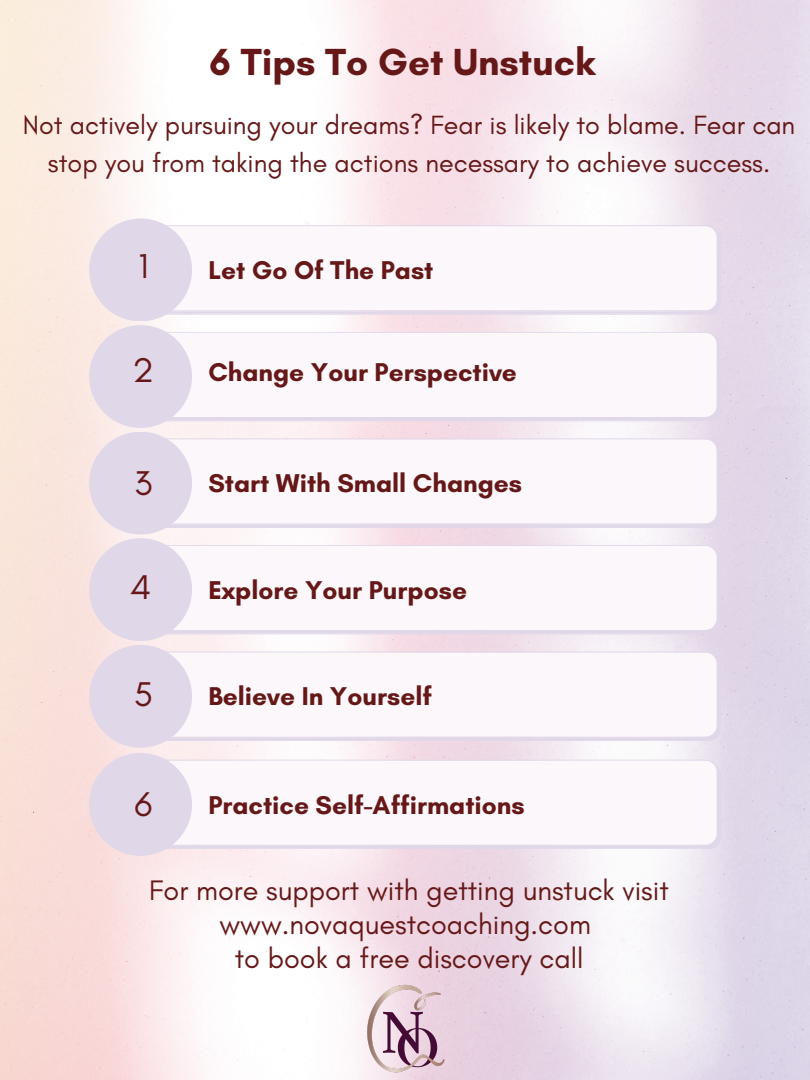
<style>
.page{position:relative;width:810px;height:1080px;background:#fff}
.page>*{position:absolute;margin:0;border:0;box-sizing:border-box;transform-origin:0 0}
.t1{font:700 38.44px "Glacial Indifference";color:#661818}
.t2{font:35px "Glacial Indifference";color:#661818}
.t3{font:28.75px/34.2px "Glacial Indifference";color:#661818;text-align:center}
.t4{font:26.88px/37.5px "Glacial Indifference";color:#661818;text-align:center}
.t5{font:700 26.25px "Glacial Indifference";color:#661818}
</style>
<div class="page">
<svg style="left:166px;top:225px;width:555px;height:90px"></svg>
<svg style="left:167px;top:332px;width:554px;height:89px"></svg>
<svg style="left:166px;top:438px;width:555px;height:90px"></svg>
<svg style="left:167px;top:545px;width:554px;height:89px"></svg>
<svg style="left:167px;top:652px;width:554px;height:89px"></svg>
<div style="left:89px;top:219px;width:103px;height:102px;background:#e0d7e9;border-radius:50%"></div>
<div style="left:89px;top:325px;width:103px;height:103px;background:#e0d7e9;border-radius:50%"></div>
<div style="left:89px;top:432px;width:103px;height:103px;background:#e0d7e9;border-radius:50%"></div>
<div style="left:89px;top:538px;width:103px;height:103px;background:#e0d7e9;border-radius:50%"></div>
<div style="left:89px;top:645px;width:103px;height:103px;background:#e0d7e9;border-radius:50%"></div>
<img style="left:357px;top:972px;width:96px;height:108px">
<svg style="left:167px;top:760px;width:554px;height:89px"></svg>
<div style="left:89px;top:753px;width:103px;height:103px;background:#e0d7e9;border-radius:50%"></div>
<p class="t1" style="left:209px;top:38px;width:388px">6 Tips To Get Unstuck</p>
<p class="t4" style="left:23px;top:106px;width:774px">Not actively pursuing your dreams? Fear is likely to blame. Fear can stop you from taking the actions necessary to achieve success.</p>
<p class="t2" style="left:138px;top:245px;width:12px">1</p>
<p class="t5" style="left:208px;top:254px;width:227px">Let Go Of The Past</p>
<p class="t2" style="left:133px;top:349px;width:23px">2</p>
<p class="t5" style="left:208px;top:356px;width:310px">Change Your Perspective</p>
<p class="t2" style="left:134px;top:462px;width:20px">3</p>
<p class="t5" style="left:208px;top:467px;width:315px">Start With Small Changes</p>
<p class="t2" style="left:130px;top:566px;width:23px">4</p>
<p class="t5" style="left:208px;top:574px;width:260px">Explore Your Purpose</p>
<p class="t2" style="left:134px;top:673px;width:21px">5</p>
<p class="t5" style="left:208px;top:681px;width:225px">Believe In Yourself</p>
<p class="t2" style="left:134px;top:783px;width:19px">6</p>
<p class="t5" style="left:208px;top:789px;width:318px">Practice Self-Affirmations</p>
<p class="t3" style="left:149px;top:872px;width:521px">For more support with getting unstuck visit www.novaquestcoaching.com</p>
<p class="t3" style="left:235px;top:941px;width:350px">to book a free discovery call</p>
</div>
